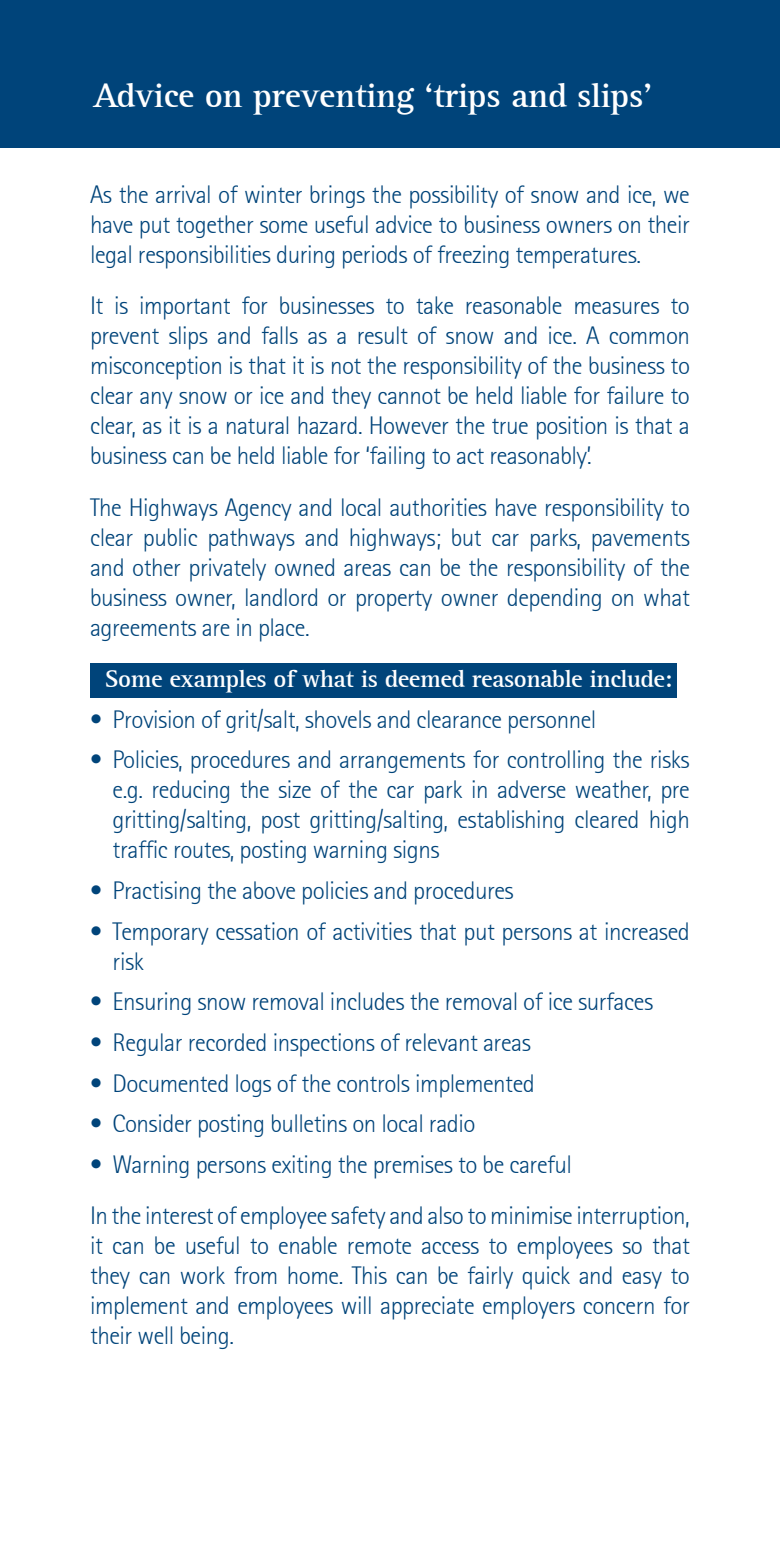
<style>
.page{position:relative;width:780px;height:1560px;background:#fff}
.page>*{position:absolute;margin:0;border:0;box-sizing:border-box;transform-origin:0 0}
.t1{font:700 35px "Agfa Rotis Serif";letter-spacing:-.01em;color:#fff}
.t2{font:300 25px/30px "Agfa Rotis Sans Serif";letter-spacing:-.02em;color:#00447a;text-align:justify}
.t3{font:700 25px "Agfa Rotis Serif";letter-spacing:-.02em;color:#fff}
</style>
<div class="page">
<div style="left:0;top:0;width:780px;height:147px;background:#00447a"></div>
<div style="left:90px;top:663px;width:586px;height:34px;background:#00447a"></div>
<h1 class="t1" style="left:94px;top:75px;width:560px">Advice on preventing ‘trips and slips’</h1>
<p class="t2" style="left:90px;top:180px;width:601px">As the arrival of winter brings the possibility of snow and ice, we have put together some useful advice to business owners on their legal responsibilities during periods of freezing temperatures.</p>
<p class="t2" style="left:90px;top:291px;width:601px">It is important for businesses to take reasonable measures to prevent slips and falls as a result of snow and ice. A common misconception is that it is not the responsibility of the business to clear any snow or ice and they cannot be held liable for failure to clear, as it is a natural hazard. However the true position is that a business can be held liable for ‘failing to act reasonably’.</p>
<p class="t2" style="left:90px;top:492px;width:601px">The Highways Agency and local authorities have responsibility to clear public pathways and highways; but car parks, pavements and other privately owned areas can be the responsibility of the business owner, landlord or property owner depending on what agreements are in place.</p>
<p class="t3" style="left:105px;top:664px;width:569px">Some examples of what is deemed reasonable include:</p>
<p class="t2" style="left:90px;top:704px;width:508px">• Provision of grit/salt, shovels and clearance personnel</p>
<p class="t2" style="left:113px;top:745px;width:578px;text-indent:-23px">• Policies, procedures and arrangements for controlling the risks e.g. reducing the size of the car park in adverse weather, pre gritting/salting, post gritting/salting, establishing cleared high traffic routes, posting warning signs</p>
<p class="t2" style="left:90px;top:875px;width:425px">• Practising the above policies and procedures</p>
<p class="t2" style="left:113px;top:916px;width:578px;text-indent:-23px">• Temporary cessation of activities that put persons at increased risk</p>
<p class="t2" style="left:90px;top:986px;width:564px">• Ensuring snow removal includes the removal of ice surfaces</p>
<p class="t2" style="left:90px;top:1027px;width:442px">• Regular recorded inspections of relevant areas</p>
<p class="t2" style="left:90px;top:1068px;width:446px">• Documented logs of the controls implemented</p>
<p class="t2" style="left:90px;top:1108px;width:387px">• Consider posting bulletins on local radio</p>
<p class="t2" style="left:90px;top:1138px;width:601px;line-height:51.2px">• Warning persons exiting the premises to be careful<br>In the interest of employee safety and also to minimise interruption,</p>
<p class="t2" style="left:90px;top:1230px;width:601px">it can be useful to enable remote access to employees so that they can work from home. This can be fairly quick and easy to implement and employees will appreciate employers concern for their well being.</p>
</div>
